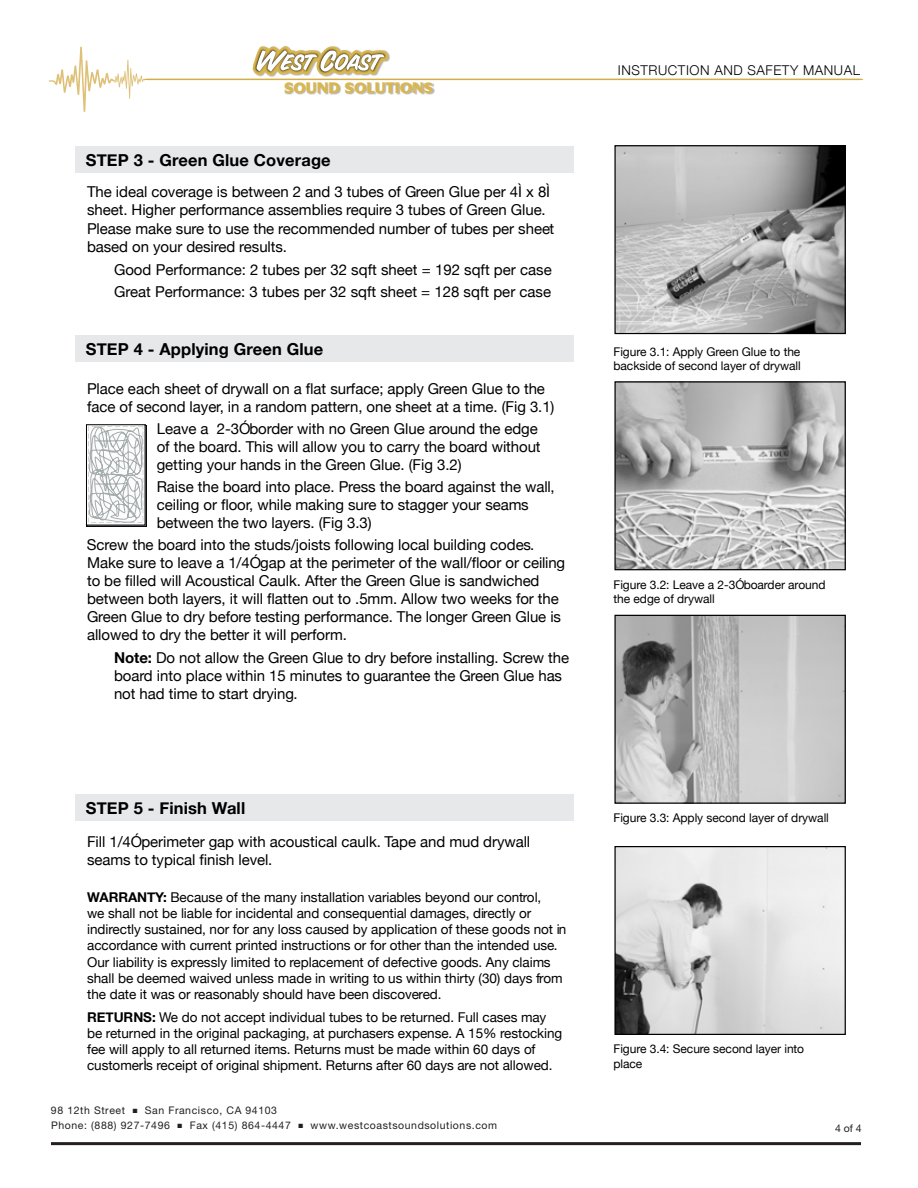
<style>
.page{position:relative;width:918px;height:1188px;background:#fff}
.page>*{position:absolute;margin:0;border:0;box-sizing:border-box;transform-origin:0 0}
.t1{font:700 16.5px "Helvetica Neue";letter-spacing:.01em;color:#000}
.t2{font:15px/18px "Helvetica Neue";letter-spacing:-.005em;color:#000}
.t3{font:14.4px "Antalya";color:#dab74d}
.t4{font:13.5px/16.2px "Helvetica Neue";letter-spacing:-.005em;color:#000}
.t5{font:300 13.5px "Helvetica Neue";letter-spacing:.04em;color:#000}
.t6{font:12px/14.4px "Helvetica Neue";letter-spacing:-.005em;color:#000}
.t7{font:10.5px/15px "Helvetica Neue";letter-spacing:.055em;color:#231f20}
.s1{font-weight:700}
</style>
<div class="page">
<img style="left:616px;top:147px;width:228px;height:185px">
<div style="left:614px;top:145px;width:232px;height:189px;border:1px solid #000"></div>
<img style="left:616px;top:383px;width:228px;height:185px">
<div style="left:614px;top:381px;width:232px;height:189px;border:1px solid #000"></div>
<img style="left:616px;top:617px;width:228px;height:185px">
<div style="left:614px;top:615px;width:232px;height:189px;border:1px solid #000"></div>
<img style="left:616px;top:848px;width:228px;height:185px">
<div style="left:614px;top:846px;width:232px;height:189px;border:1px solid #000"></div>
<div style="left:75px;top:146px;width:499px;height:27px;background:#e6e8e9"></div>
<div style="left:75px;top:335px;width:499px;height:27px;background:#e6e8e9"></div>
<div style="left:75px;top:794px;width:499px;height:27px;background:#e6e8e9"></div>
<svg style="left:86px;top:425px;width:60px;height:101px"></svg>
<hr style="left:51px;top:1142px;width:810px;height:3px;background:#231f20">
<svg style="left:49px;top:46px;width:814px;height:66px"></svg>
<img style="left:284px;top:80px;width:151px;height:19px">
<p class="t3" style="left:284px;top:79px;width:150px">SOUND SOLUTIONS</p>
<p class="t1" style="left:86px;top:150px;width:246px">STEP 3 - Green Glue Coverage</p>
<p class="t2" style="left:87px;top:182px;width:464px">The ideal coverage is between 2 and 3 tubes of Green Glue per 4Ì x 8Ì sheet. Higher performance assemblies require 3 tubes of Green Glue.</p>
<p class="t2" style="left:87px;top:220px;width:469px">Please make sure to use the recommended number of tubes per sheet based on your desired results.</p>
<p class="t2" style="left:114px;top:258px;width:439px;line-height:22.4px">Good Performance: 2 tubes per 32 sqft sheet = 192 sqft per case<br>Great Performance: 3 tubes per 32 sqft sheet = 128 sqft per case</p>
<p class="t1" style="left:86px;top:339px;width:239px">STEP 4 - Applying Green Glue</p>
<p class="t2" style="left:87px;top:379px;width:469px">Place each sheet of drywall on a flat surface; apply Green Glue to the face of second layer, in a random pattern, one sheet at a time. (Fig 3.1)</p>
<p class="t2" style="left:157px;top:419px;width:385px">Leave a 2-3Ó border with no Green Glue around the edge of the board. This will allow you to carry the board without getting your hands in the Green Glue. (Fig 3.2)</p>
<p class="t2" style="left:157px;top:478px;width:400px">Raise the board into place. Press the board against the wall, ceiling or floor, while making sure to stagger your seams between the two layers. (Fig 3.3)</p>
<p class="t2" style="left:87px;top:536px;width:480px">Screw the board into the studs/joists following local building codes.<br>Make sure to leave a 1/4Ógap at the perimeter of the wall/floor or ceiling to be filled will Acoustical Caulk. After the Green Glue is sandwiched between both layers, it will flatten out to .5mm. Allow two weeks for the Green Glue to dry before testing performance. The longer Green Glue is allowed to dry the better it will perform.</p>
<p class="t2" style="left:114px;top:648px;width:457px"><span class="s1">Note:</span> Do not allow the Green Glue to dry before installing. Screw the board into place within 15 minutes to guarantee the Green Glue has not had time to start drying.</p>
<p class="t1" style="left:86px;top:798px;width:161px">STEP 5 - Finish Wall</p>
<p class="t2" style="left:87px;top:833px;width:445px">Fill 1/4Óperimeter gap with acoustical caulk. Tape and mud drywall seams to typical finish level.</p>
<p class="t4" style="left:87px;top:889px;width:481px"><span class="s1">WARRANTY:</span> Because of the many installation variables beyond our control,<br>we shall not be liable for incidental and consequential damages, directly or indirectly sustained, nor for any loss caused by application of these goods not in accordance with current printed instructions or for other than the intended use.<br>Our liability is expressly limited to replacement of defective goods. Any claims shall be deemed waived unless made in writing to us within thirty (30) days from the date it was or reasonably should have been discovered.</p>
<p class="t4" style="left:87px;top:1009px;width:477px"><span class="s1">RETURNS:</span> We do not accept individual tubes to be returned. Full cases may be returned in the original packaging, at purchasers expense. A 15% restocking fee will apply to all returned items. Returns must be made within 60 days of customerÌs receipt of original shipment. Returns after 60 days are not allowed.</p>
<p class="t7" style="left:51px;top:1103px;width:448px">98 12th Street ■ San Francisco, CA 94103<br>Phone: (888) 927-7496 ■ Fax (415) 864-4447 ■ www.westcoastsoundsolutions.com</p>
<p class="t5" style="left:618px;top:62px;width:244px">INSTRUCTION AND SAFETY MANUAL</p>
<p class="t6" style="left:614px;top:344px;width:189px">Figure 3.1: Apply Green Glue to the backside of second layer of drywall</p>
<p class="t6" style="left:614px;top:577px;width:214px">Figure 3.2: Leave a 2-3Óboarder around the edge of drywall</p>
<p class="t6" style="left:614px;top:810px;width:217px">Figure 3.3: Apply second layer of drywall</p>
<p class="t6" style="left:613px;top:1042px;width:192px">Figure 3.4: Secure second layer into place</p>
<p class="t7" style="left:835px;top:1121px;width:28px">4of4</p>
</div>
